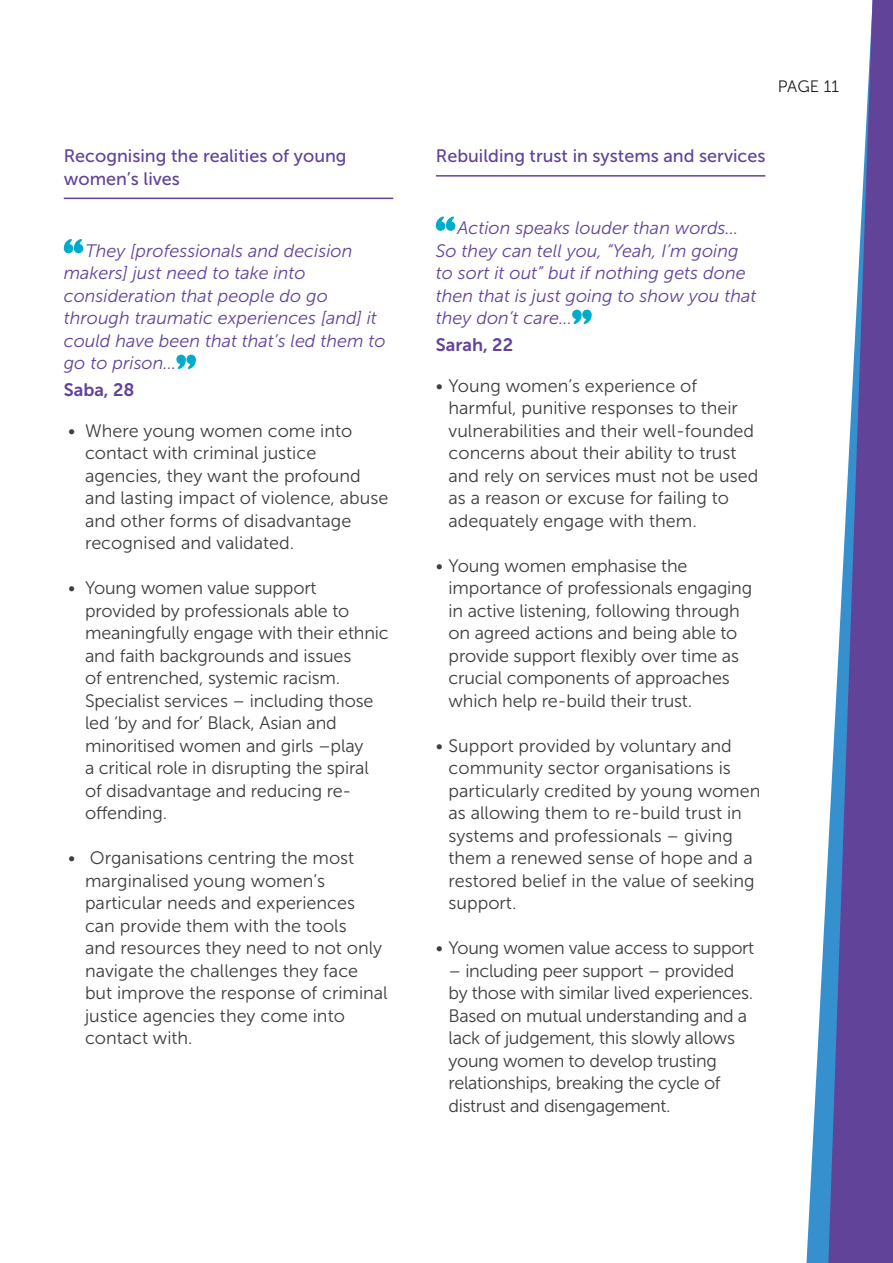
<style>
.page{position:relative;width:893px;height:1263px;background:#fff}
.page>*{position:absolute;margin:0;border:0;box-sizing:border-box;transform-origin:0 0}
.Bullets{font:18px/22.5px "Museo Sans 300";letter-spacing:-.01em;color:#3e3e3f}
.Body_text{font:18px/22.5px "Museo Sans 300";color:#3e3e3f}
.quote{font:italic 18px/22.5px "Museo Sans 300";color:#61439a}
.Section_Header{font:18px/22.5px "Museo Sans 500";color:#61439a}
.citation{font:18px "Museo Sans 700";color:#61439a}
.t1{font:16.5px "Museo Sans 300";letter-spacing:-.005em;color:#231f20}
</style>
<div class="page">
<hr style="left:64px;top:198px;width:329px;height:1px;background:#61439a">
<svg style="left:64px;top:239px;width:19px;height:14px"></svg>
<svg style="left:176px;top:354px;width:20px;height:15px"></svg>
<hr style="left:436px;top:175px;width:329px;height:2px;background:#61439a">
<svg style="left:436px;top:216px;width:19px;height:15px"></svg>
<svg style="left:572px;top:309px;width:20px;height:15px"></svg>
<svg style="left:806px;top:892px;width:20px;height:371px"></svg>
<svg style="left:826px;top:0;width:67px;height:1263px;fill:#61439a"></svg>
<p class="Section_Header" style="left:64px;top:145px;width:284px">Recognising the realities of young women’s lives</p>
<p class="quote" style="left:64px;top:239px;width:323px;text-indent:22px">They [professionals and decision makers] just need to take into consideration that people do go through traumatic experiences [and] it could have been that that’s led them to go to prison…</p>
<p class="citation" style="left:64px;top:380px;width:72px">Saba, 28</p>
<p class="Body_text" style="left:85px;top:419px;width:305px;text-indent:-17px">• Where young women come into contact with criminal justice agencies, they want the profound and lasting impact of violence, abuse and other forms of disadvantage recognised and validated.</p>
<p class="Body_text" style="left:85px;top:577px;width:305px;text-indent:-17px">• Young women value support provided by professionals able to meaningfully engage with their ethnic and faith backgrounds and issues<br>of entrenched, systemic racism.<br>Specialist services – including those led ‘by and for’ Black, Asian and minoritised women and girls –play<br>a critical role in disrupting the spiral of disadvantage and reducing re&shy;offending.</p>
<p class="Body_text" style="left:85px;top:847px;width:304px;text-indent:-17px">• Organisations centring the most marginalised young women’s particular needs and experiences can provide them with the tools<br>and resources they need to not only navigate the challenges they face but improve the response of criminal justice agencies they come into contact with.</p>
<p class="t1" style="left:778px;top:78px;width:63px">PAGE 11</p>
<p class="Section_Header" style="left:436px;top:145px;width:331px">Rebuilding trust in systems and services</p>
<p class="quote" style="left:436px;top:217px;width:322px;text-indent:22px">Action speaks louder than words…<br>So they can tell you, “Yeah, I’m going to sort it out” but if nothing gets done then that is just going to show you that they don’t care...</p>
<p class="citation" style="left:436px;top:335px;width:79px">Sarah, 22</p>
<p class="Bullets" style="left:449px;top:374px;width:311px;text-indent:-13px">• Young women’s experience of harmful, punitive responses to their vulnerabilities and their well-founded concerns about their ability to trust and rely on services must not be used as a reason or excuse for failing to adequately engage with them.</p>
<p class="Bullets" style="left:449px;top:554px;width:305px;text-indent:-13px">• Young women emphasise the importance of professionals engaging in active listening, following through on agreed actions and being able to provide support flexibly over time as crucial components of approaches which help re-build their trust.</p>
<p class="Bullets" style="left:449px;top:734px;width:313px;text-indent:-13px">• Support provided by voluntary and community sector organisations is particularly credited by young women as allowing them to re-build trust in systems and professionals – giving them a renewed sense of hope and a restored belief in the value of seeking support.</p>
<p class="Bullets" style="left:436px;top:937px;width:320px">• Young women value access to support</p>
<p class="Bullets" style="left:449px;top:959px;width:306px">– including peer support – provided by those with similar lived experiences.<br>Based on mutual understanding and a lack of judgement, this slowly allows young women to develop trusting relationships, breaking the cycle of distrust and disengagement.</p>
</div>
